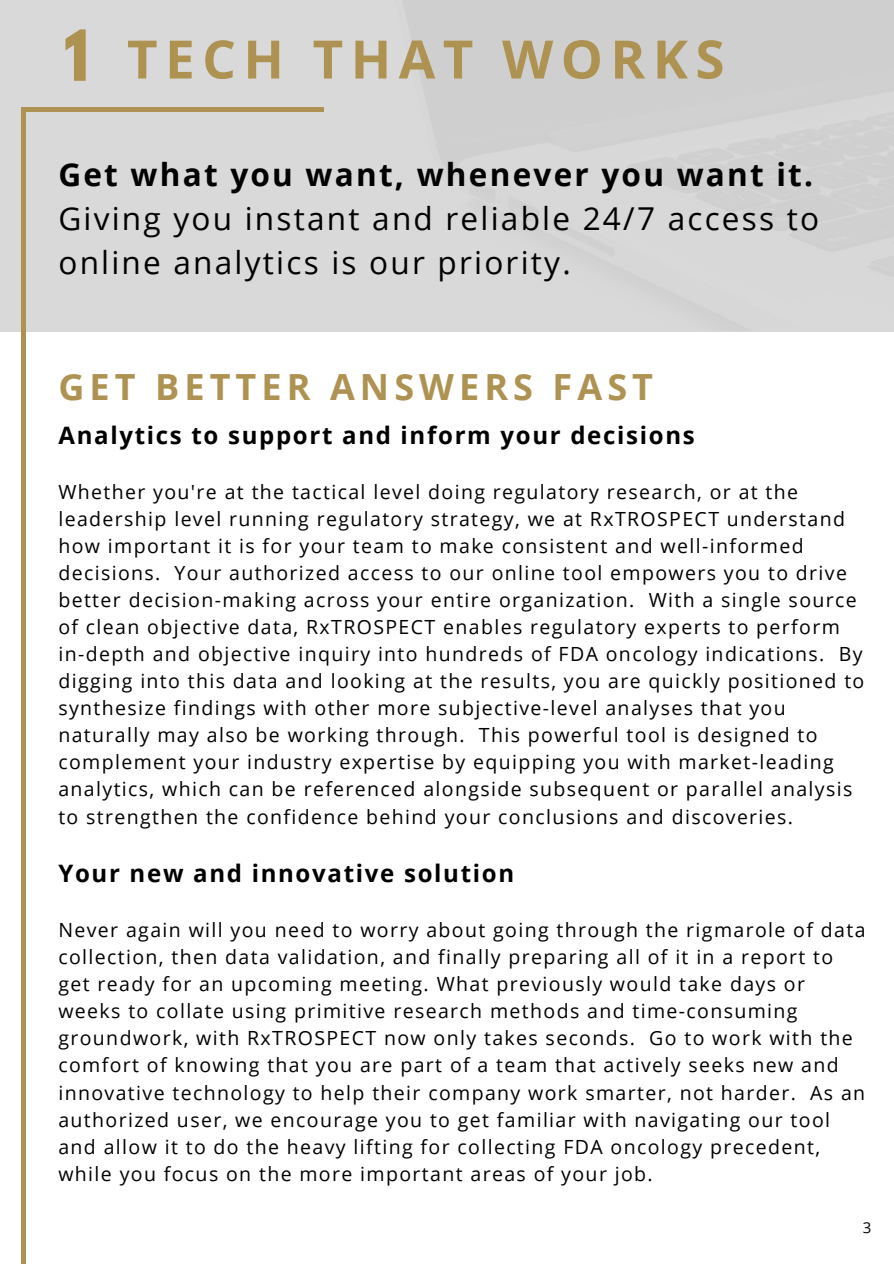
<style>
.page{position:relative;width:894px;height:1264px;background:#fff}
.page>*{position:absolute;margin:0;border:0;box-sizing:border-box;transform-origin:0 0}
.t1{font:700 62.25px "League Spartan";color:#ae9251}
.t2{font:700 52.95px "Open Sans";letter-spacing:.14em;color:#ae9251}
.t3{font:700 36px "Open Sans";letter-spacing:.14em;color:#ae9251}
.t4{font:31.5px/44px "Open Sans";letter-spacing:.07em;color:#000}
.t5{font:700 31.5px "Open Sans";letter-spacing:.07em;color:#000}
.t6{font:700 24px "Open Sans";letter-spacing:.07em;color:#000}
.t7{font:19.5px/27px "Open Sans";letter-spacing:.07em;color:#000}
.t8{font:15px "Open Sans";color:#000}
</style>
<div class="page">
<img style="left:0;top:0;width:893px;height:330px">
<div style="left:21px;top:107px;width:5px;height:1156px;background:#ae9251"></div>
<div style="left:21px;top:107px;width:302px;height:5px;background:#ae9251"></div>
<p class="t1" style="left:64px;top:25px;width:27px">1</p>
<p class="t2" style="left:127px;top:22px;width:599px">TECH THAT WORKS</p>
<p class="t5" style="left:58px;top:153px;width:756px">Get what you want, whenever you want it.</p>
<p class="t4" style="left:58px;top:196px;width:762px">Giving you instant and reliable 24/7 access to online analytics is our priority.</p>
<p class="t3" style="left:58px;top:361px;width:596px">GET BETTER ANSWERS FAST</p>
<p class="t6" style="left:58px;top:418px;width:637px">Analytics to support and inform your decisions</p>
<p class="t7" style="left:58px;top:478px;width:807px">Whether you're at the tactical level doing regulatory research, or at the leadership level running regulatory strategy, we at RxTROSPECT understand how important it is for your team to make consistent and well-informed decisions. Your authorized access to our online tool empowers you to drive better decision-making across your entire organization. With a single source of clean objective data, RxTROSPECT enables regulatory experts to perform in-depth and objective inquiry into hundreds of FDA oncology indications. By digging into this data and looking at the results, you are quickly positioned to synthesize findings with other more subjective-level analyses that you naturally may also be working through. This powerful tool is designed to complement your industry expertise by equipping you with market-leading analytics, which can be referenced alongside subsequent or parallel analysis to strengthen the confidence behind your conclusions and discoveries.</p>
<p class="t6" style="left:58px;top:856px;width:457px">Your new and innovative solution</p>
<p class="t7" style="left:58px;top:916px;width:808px">Never again will you need to worry about going through the rigmarole of data collection, then data validation, and finally preparing all of it in a report to get ready for an upcoming meeting. What previously would take days or weeks to collate using primitive research methods and time-consuming groundwork, with RxTROSPECT now only takes seconds. Go to work with the comfort of knowing that you are part of a team that actively seeks new and innovative technology to help their company work smarter, not harder. As an authorized user, we encourage you to get familiar with navigating our tool and allow it to do the heavy lifting for collecting FDA oncology precedent, while you focus on the more important areas of your job.</p>
<p class="t8" style="left:862px;top:1217px;width:10px">3</p>
</div>
